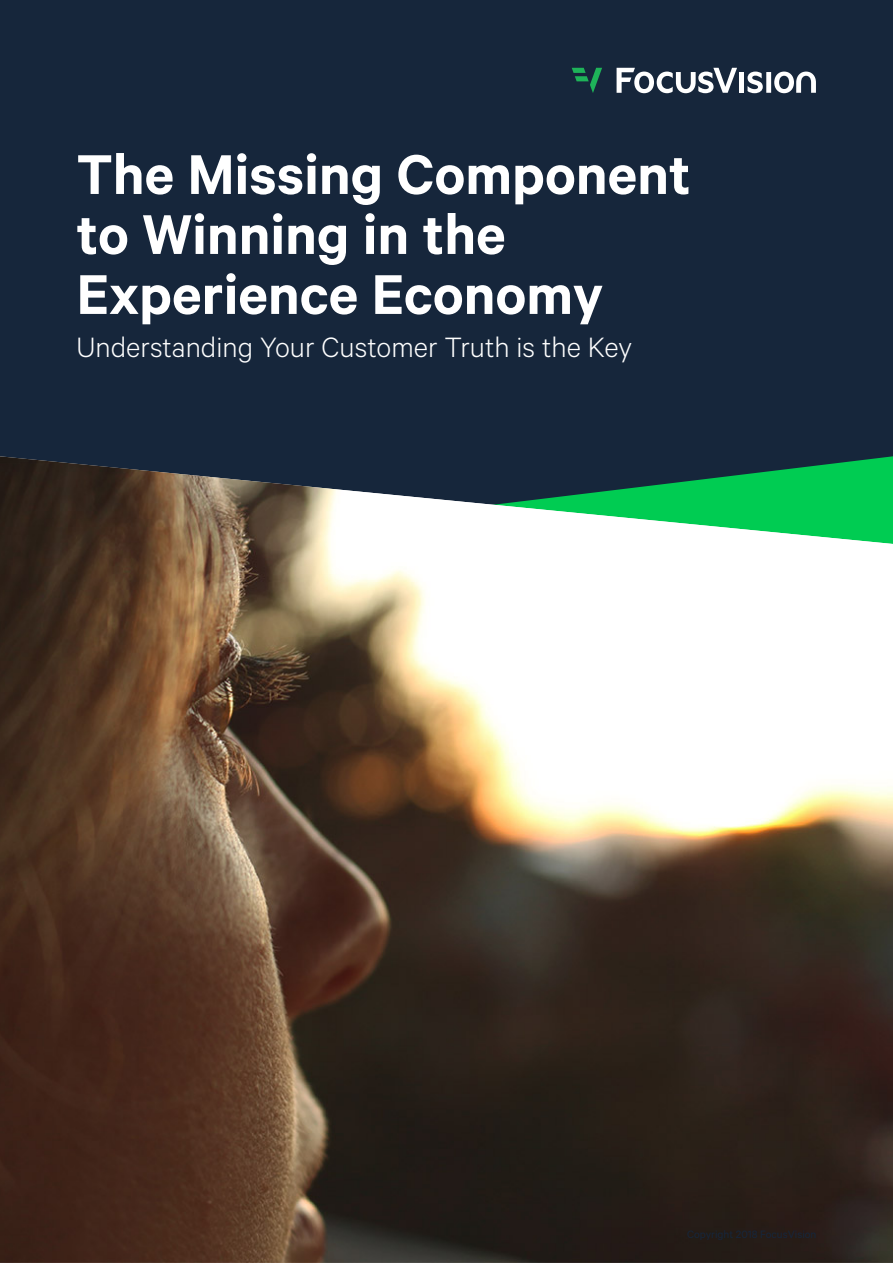
<style>
.page{position:relative;width:893px;height:1263px;background:#16263b}
.page>*{position:absolute;margin:0;border:0;box-sizing:border-box;transform-origin:0 0}
.t1{font:600 63px/60px "Calibre";color:#fff}
.t2{font:300 31.5px "Calibre";color:#fff}
.t3{font:12px "Calibre";color:#16263b}
</style>
<div class="page">
<img style="left:0;top:456px;width:893px;height:807px">
<div style="left:739px;top:72px;width:5px;height:21px;background:#fff"></div>
<svg style="left:748px;top:72px;width:15px;height:21px"></svg>
<div style="left:766px;top:72px;width:5px;height:21px;background:#fff"></div>
<svg style="left:774px;top:72px;width:42px;height:21px"></svg>
<svg style="left:617px;top:68px;width:120px;height:25px"></svg>
<svg style="left:572px;top:68px;width:30px;height:25px"></svg>
<p class="t1" style="left:77px;top:142px;width:616px">The Missing Component to Winning in the<br>Experience Economy</p>
<p class="t2" style="left:77px;top:329px;width:557px">Understanding Your Customer Truth is the Key</p>
<p class="t3" style="left:687px;top:1227px;width:131px">Copyright 2018 FocusVision</p>
</div>
